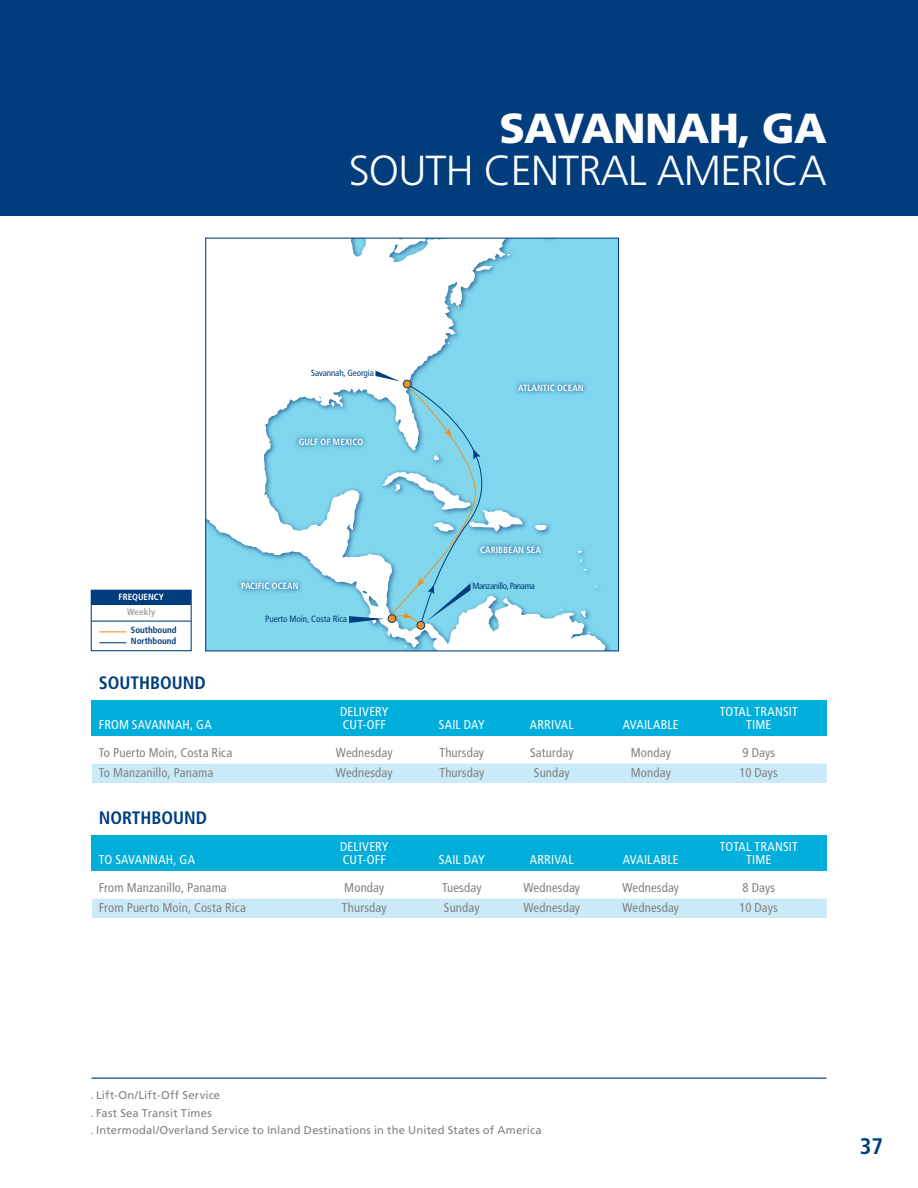
<style>
.page{position:relative;width:918px;height:1188px;background:#fff}
.page>*{position:absolute;margin:0;border:0;box-sizing:border-box;transform-origin:0 0}
.t1{font:300 42px "Frutiger";letter-spacing:-.02em;color:#fff}
.t2{font:900 42px "Frutiger";letter-spacing:-.02em;color:#fff}
.t3{font:700 condensed 22.5px "Frutiger";color:#013d7d}
.t4{font:700 condensed 18px "Frutiger";color:#013d7d}
.Copy_Chart{font:condensed 12.75px "Frutiger";letter-spacing:.01em;color:#808285}
.Title__Chart{font:condensed 12.75px "Frutiger";letter-spacing:.015em;color:#fff}
.t5{font:11.25px "Frutiger";letter-spacing:.015em;color:#808285}
.Oceanos{font:700 condensed 9px "Frutiger";color:#fff}
.t6{font:condensed 9px "Frutiger";letter-spacing:-.01em;color:#013d7d}
.t7{font:700 condensed 9px "Frutiger";color:#013d7d}
.t8{font:condensed 9px "Frutiger";letter-spacing:-.04em;color:#013d7d}
.t9{font:700 condensed 9px "Frutiger";letter-spacing:.02em;color:#a0a1a5}
.s1{font-stretch:condensed}
</style>
<div class="page">
<div style="left:0;top:0;width:918px;height:216px;background:#013d7d"></div>
<div style="left:91px;top:590px;width:101px;height:61px;background:#fff;border:1px solid #013d7d"></div>
<div style="left:91px;top:590px;width:100px;height:15px;background:#013d7d"></div>
<svg style="left:99px;top:631px;width:27px;height:1px"></svg>
<svg style="left:99px;top:642px;width:27px;height:1px"></svg>
<hr style="left:91px;top:621px;width:100px;height:1px;background:#013d7d">
<svg style="left:207px;top:240px;width:410px;height:409px;fill:#80d6ed"></svg>
<svg style="left:523px;top:380px;width:65px;height:16px"></svg>
<svg style="left:294px;top:434px;width:55px;height:16px"></svg>
<svg style="left:523px;top:542px;width:23px;height:16px"></svg>
<svg style="left:237px;top:578px;width:66px;height:16px"></svg>
<svg style="left:349px;top:371px;width:174px;height:255px;background:#90d5e9"></svg>
<div style="left:388px;top:615px;width:8px;height:8px;background:#f68e1e;border-radius:50%"></div>
<div style="left:388px;top:614px;width:8px;height:9px;border:1px solid #013d7d;border-radius:50%"></div>
<div style="left:417px;top:621px;width:8px;height:8px;background:#f68e1e;border-radius:50%"></div>
<div style="left:417px;top:621px;width:8px;height:9px;border:1px solid #013d7d;border-radius:50%"></div>
<div style="left:403px;top:380px;width:8px;height:8px;background:#f68e1e;border-radius:50%"></div>
<div style="left:403px;top:380px;width:9px;height:8px;border:1px solid #013d7d;border-radius:50%"></div>
<div style="left:92px;top:764px;width:735px;height:19px;background:#c9eaf6"></div>
<div style="left:92px;top:899px;width:735px;height:19px;background:#c9eaf6"></div>
<div style="left:91px;top:700px;width:736px;height:36px;background:#00aedc"></div>
<div style="left:91px;top:835px;width:736px;height:36px;background:#00aedc"></div>
<hr style="left:92px;top:1078px;width:734px;height:1px;background:#013d7d">
<p class="t2" style="left:499px;top:103px;width:329px">SAVANNAH, GA</p>
<p class="t1" style="left:349px;top:147px;width:480px">SOUTH CENTRAL AMERICA</p>
<p class="t6" style="left:311px;top:367px;width:64px">Savannah, Georgia</p>
<p class="Oceanos" style="left:299px;top:437px;width:66px">GULF OF MEXICO</p>
<p class="Oceanos" style="left:518px;top:383px;width:67px">ATLANTIC OCEAN</p>
<p class="Oceanos" style="left:480px;top:545px;width:62px">CARIBBEAN SEA</p>
<p class="Oceanos" style="left:119px;top:591px;width:47px">FREQUENCY</p>
<p class="t7" style="left:131px;top:624px;width:47px">Southbound</p>
<p class="t7" style="left:131px;top:635px;width:47px">Northbound</p>
<p class="t9" style="left:127px;top:607px;width:29px">Weekly</p>
<p class="t4" style="left:99px;top:672px;width:108px">SOUTHBOUND</p>
<p class="Oceanos" style="left:241px;top:581px;width:59px">PACIFIC OCEAN</p>
<p class="t8" style="left:473px;top:581px;width:64px">Manzanillo, Panama</p>
<p class="t6" style="left:265px;top:614px;width:83px">Puerto Moin, Costa Rica</p>
<p class="Title__Chart" style="left:340px;top:704px;width:50px">DELIVERY</p>
<p class="Title__Chart" style="left:720px;top:704px;width:79px">TOTAL TRANSIT</p>
<p class="Title__Chart" style="left:99px;top:718px;width:114px">FROM SAVANNAH, GA</p>
<p class="Title__Chart" style="left:343px;top:718px;width:45px">CUT-OFF</p>
<p class="Title__Chart" style="left:439px;top:718px;width:47px">SAIL DAY</p>
<p class="Title__Chart" style="left:530px;top:718px;width:45px">ARRIVAL</p>
<p class="Title__Chart" style="left:623px;top:718px;width:57px">AVAILABLE</p>
<p class="Title__Chart" style="left:746px;top:718px;width:27px">TIME</p>
<p class="Copy_Chart" style="left:99px;top:745px;width:135px">To Puerto Moin, Costa Rica</p>
<p class="Copy_Chart" style="left:336px;top:745px;width:58px">Wednesday</p>
<p class="Copy_Chart" style="left:439px;top:745px;width:46px">Thursday</p>
<p class="Copy_Chart" style="left:530px;top:745px;width:45px">Saturday</p>
<p class="Copy_Chart" style="left:631px;top:745px;width:42px">Monday</p>
<p class="Copy_Chart" style="left:743px;top:745px;width:34px">9 Days</p>
<p class="Copy_Chart" style="left:99px;top:765px;width:116px">To Manzanillo, Panama</p>
<p class="Copy_Chart" style="left:336px;top:765px;width:58px">Wednesday</p>
<p class="Copy_Chart" style="left:439px;top:765px;width:46px">Thursday</p>
<p class="Copy_Chart" style="left:534px;top:765px;width:37px">Sunday</p>
<p class="Copy_Chart" style="left:631px;top:765px;width:42px">Monday</p>
<p class="Copy_Chart" style="left:740px;top:765px;width:40px">10 Days</p>
<p class="t4" style="left:99px;top:807px;width:110px">NORTHBOUND</p>
<p class="Title__Chart" style="left:340px;top:839px;width:50px">DELIVERY</p>
<p class="Title__Chart" style="left:720px;top:839px;width:79px">TOTAL TRANSIT</p>
<p class="Title__Chart" style="left:99px;top:853px;width:98px">TO SAVANNAH, GA</p>
<p class="Title__Chart" style="left:343px;top:853px;width:45px">CUT-OFF</p>
<p class="Title__Chart" style="left:439px;top:853px;width:47px">SAIL DAY</p>
<p class="Title__Chart" style="left:530px;top:853px;width:45px">ARRIVAL</p>
<p class="Title__Chart" style="left:623px;top:853px;width:57px">AVAILABLE</p>
<p class="Title__Chart" style="left:746px;top:853px;width:27px">TIME</p>
<p class="Copy_Chart" style="left:99px;top:880px;width:130px">From Manzanillo, Panama</p>
<p class="Copy_Chart" style="left:344px;top:880px;width:42px">Monday</p>
<p class="Copy_Chart" style="left:442px;top:880px;width:41px">Tuesday</p>
<p class="Copy_Chart" style="left:523px;top:880px;width:58px">Wednesday</p>
<p class="Copy_Chart" style="left:622px;top:880px;width:58px">Wednesday</p>
<p class="Copy_Chart" style="left:743px;top:880px;width:34px">8 Days</p>
<p class="Copy_Chart" style="left:99px;top:900px;width:149px">From Puerto Moin, Costa Rica</p>
<p class="Copy_Chart" style="left:342px;top:900px;width:46px">Thursday</p>
<p class="Copy_Chart" style="left:444px;top:900px;width:37px">Sunday</p>
<p class="Copy_Chart" style="left:523px;top:900px;width:58px">Wednesday</p>
<p class="Copy_Chart" style="left:622px;top:900px;width:58px">Wednesday</p>
<p class="Copy_Chart" style="left:740px;top:900px;width:40px">10 Days</p>
<p class="t5" style="left:91px;top:1089px;width:131px"><span class="s1">.</span> Lift-On/Lift-Off Service</p>
<p class="t5" style="left:91px;top:1106px;width:123px"><span class="s1">.</span> Fast Sea Transit Times</p>
<p class="t5" style="left:91px;top:1124px;width:453px"><span class="s1">.</span> Intermodal/Overland Service to Inland Destinations in the United States of America</p>
<h2 class="t3" style="left:860px;top:1133px;width:25px">37</h2>
</div>
